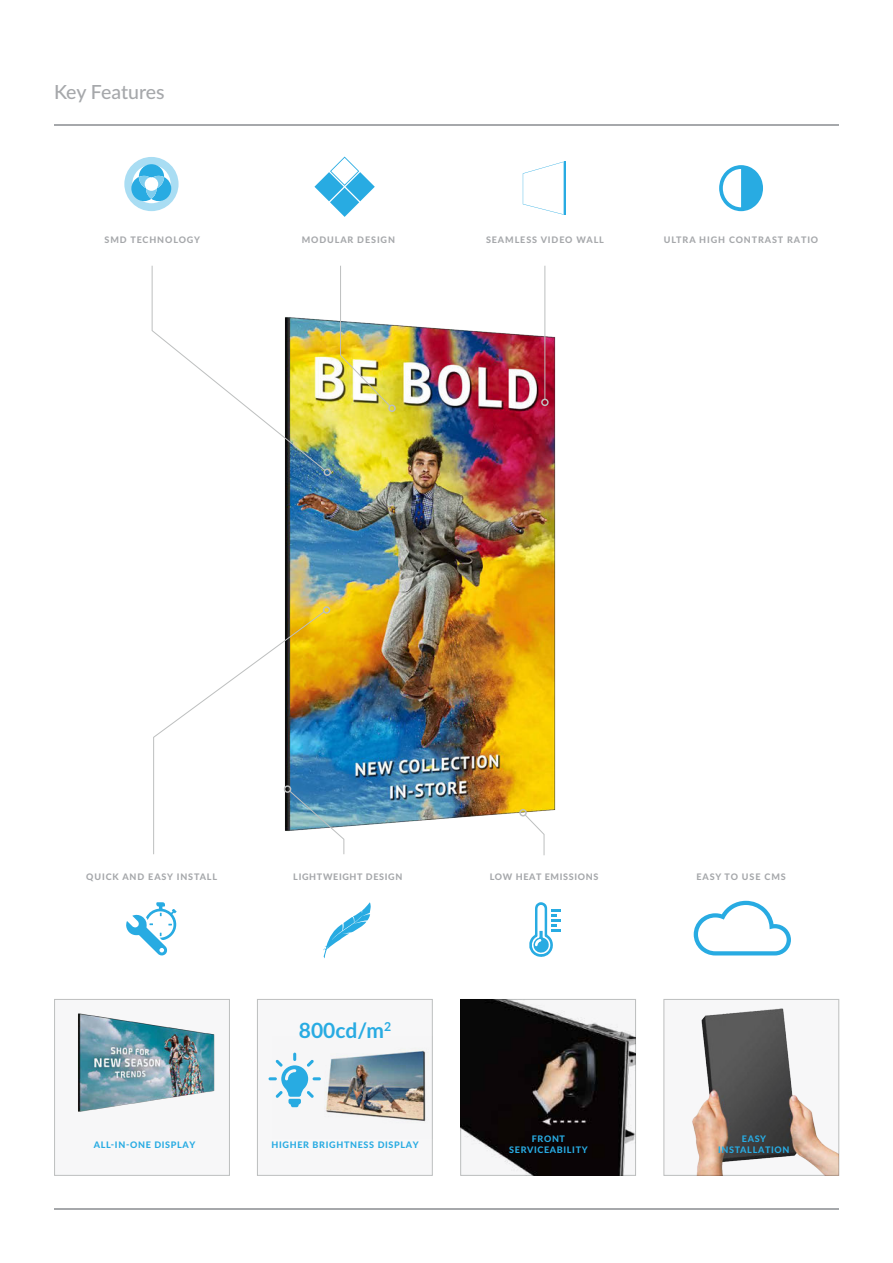
<style>
.page{position:relative;width:893px;height:1263px;background:#fff}
.page>*{position:absolute;margin:0;border:0;box-sizing:border-box;transform-origin:0 0}
.t1{font:700 21px "Lato";color:#28abe2}
.t2{font:500 19.5px "Lato";color:#a6a8ab}
.t3{font:800 9px "Lato";letter-spacing:.1em;color:#a6a8ab}
.t4{font:800 9px "Lato";letter-spacing:.075em;color:#28abe2}
.t5{font:800 9px "Lato";letter-spacing:.075em;color:#a6a8ab}
</style>
<div class="page">
<img style="left:151px;top:290px;width:405px;height:564px">
<svg style="left:719px;top:165px;width:44px;height:46px"></svg>
<img style="left:460px;top:1000px;width:175px;height:175px">
<hr style="left:54px;top:1208px;width:785px;height:1px;background:#a6a8ab">
<hr style="left:54px;top:124px;width:785px;height:2px;background:#a6a8ab">
<svg style="left:54px;top:999px;width:176px;height:177px"></svg>
<svg style="left:152px;top:265px;width:173px;height:206px"></svg>
<div style="left:324px;top:468px;width:7px;height:8px;border:2px solid #bdbfbf;border-radius:50%"></div>
<hr style="left:545px;top:266px;width:1px;height:133px;background:#bdbfbf">
<div style="left:541px;top:399px;width:8px;height:7px;border:2px solid #bdbfbf;border-radius:50%"></div>
<img style="left:340px;top:265px;width:50px;height:142px">
<div style="left:388px;top:404px;width:8px;height:8px;border:2px solid #bdbfbf;border-radius:50%"></div>
<svg style="left:525px;top:814px;width:19px;height:41px"></svg>
<div style="left:519px;top:809px;width:8px;height:7px;border:2px solid #bdbfbf;border-radius:50%"></div>
<svg style="left:153px;top:611px;width:191px;height:244px"></svg>
<div style="left:323px;top:606px;width:7px;height:8px;border:2px solid #bdbfbf;border-radius:50%"></div>
<img style="left:55px;top:1000px;width:167px;height:127px">
<svg style="left:257px;top:999px;width:176px;height:177px"></svg>
<svg style="left:126px;top:902px;width:51px;height:54px"></svg>
<div style="left:124px;top:157px;width:55px;height:54px;background:#a9ddf3;border-radius:50%"></div>
<svg style="left:132px;top:165px;width:39px;height:38px"></svg>
<svg style="left:131px;top:164px;width:40px;height:37px"></svg>
<div style="left:145px;top:177px;width:13px;height:14px;background:#fff;border-radius:50%"></div>
<svg style="left:529px;top:902px;width:31px;height:55px"></svg>
<svg style="left:523px;top:162px;width:41px;height:53px"></svg>
<hr style="left:564px;top:162px;width:1px;height:53px;background:#28abe2">
<svg style="left:323px;top:902px;width:48px;height:56px"></svg>
<svg style="left:314px;top:157px;width:61px;height:60px"></svg>
<svg style="left:694px;top:901px;width:97px;height:54px"></svg>
<svg style="left:663px;top:999px;width:176px;height:177px"></svg>
<img style="left:664px;top:1000px;width:174px;height:175px">
<p class="t2" style="left:54px;top:77px;width:112px">Key Features</p>
<p class="t3" style="left:104px;top:233px;width:97px">SMD TECHNOLOGY</p>
<p class="t3" style="left:302px;top:233px;width:95px">MODULAR DESIGN</p>
<p class="t3" style="left:486px;top:233px;width:119px">SEAMLESS VIDEO WALL</p>
<p class="t3" style="left:664px;top:233px;width:156px">ULTRA HIGH CONTRAST RATIO</p>
<p class="t3" style="left:86px;top:870px;width:133px">QUICK AND EASY INSTALL</p>
<p class="t5" style="left:293px;top:870px;width:111px">LIGHTWEIGHT DESIGN</p>
<p class="t5" style="left:490px;top:870px;width:110px">LOW HEAT EMISSIONS</p>
<p class="t3" style="left:696px;top:870px;width:91px">EASY TO USE CMS</p>
<p class="t1" style="left:299px;top:1015px;width:94px">800cd/m<sup>2</sup></p>
<p class="t4" style="left:94px;top:1137px;width:103px">ALL-IN-ONE DISPLAY</p>
<p class="t4" style="left:272px;top:1137px;width:149px">HIGHER BRIGHTNESS DISPLAY</p>
<p class="t4" style="left:532px;top:1132px;width:35px">FRONT</p>
<p class="t4" style="left:509px;top:1143px;width:80px">SERVICEABILITY</p>
<p class="t4" style="left:742px;top:1132px;width:26px">EASY</p>
<p class="t4" style="left:718px;top:1143px;width:73px">INSTALLATION</p>
</div>
